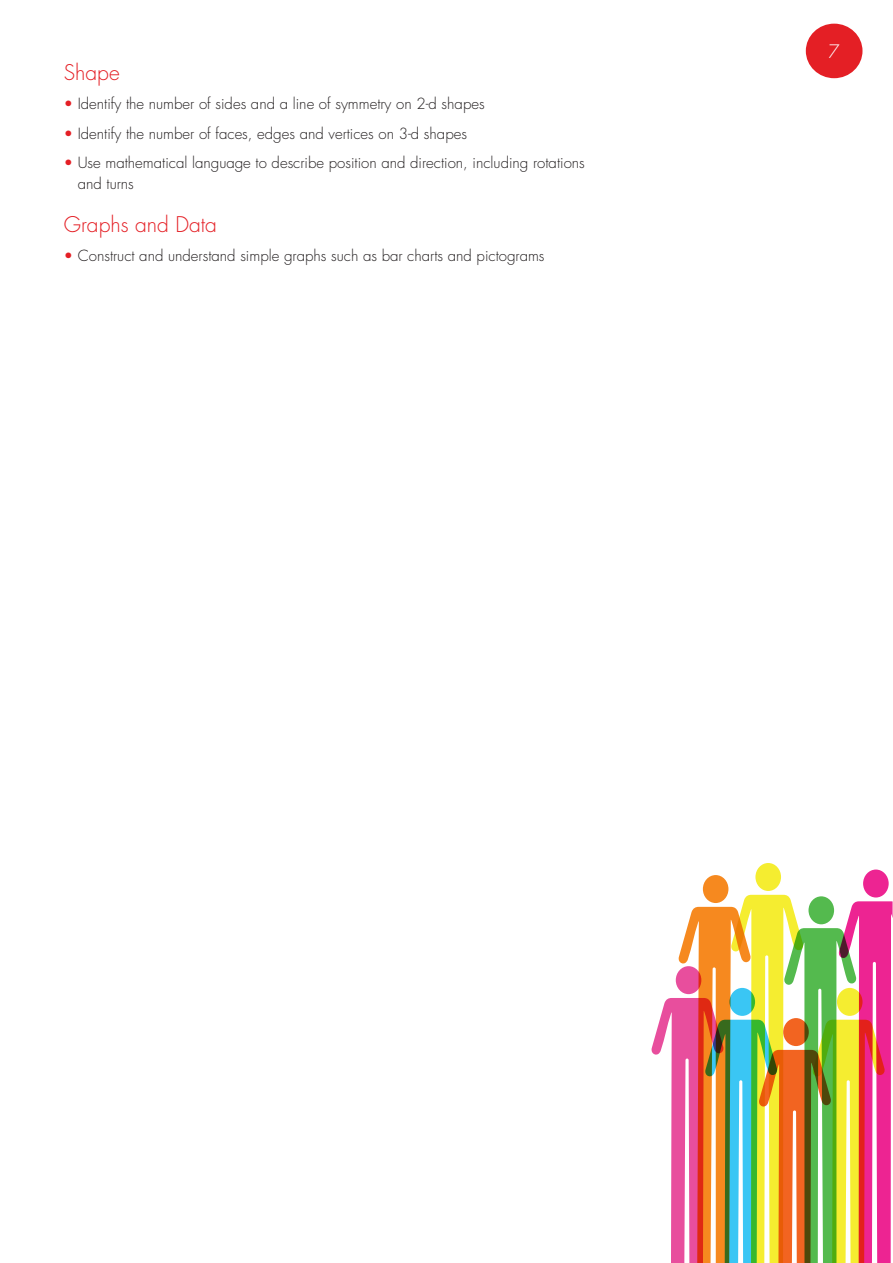
<style>
.page{position:relative;width:893px;height:1263px;background:#fff}
.page>*{position:absolute;margin:0;border:0;box-sizing:border-box;transform-origin:0 0}
.t1{font:300 21px "Futura";color:#e41f25}
.t2{font:300 18px "Futura";color:#fff}
.List_Paragraph{font:300 15px/21px "Futura";color:#231f20}
.s1{color:#e41f25}
</style>
<div class="page">
<div style="left:806px;top:24px;width:56px;height:54px;background:#e41f25;border-radius:50%"></div>
<svg style="left:651px;top:863px;width:242px;height:400px"></svg>
<p class="t1" style="left:64px;top:59px;width:57px">Shape</p>
<p class="List_Paragraph" style="left:64px;top:94px;width:422px"><span class="s1">•</span> Identify the number of sides and a line of symmetry on 2-d shapes</p>
<p class="List_Paragraph" style="left:64px;top:123px;width:405px"><span class="s1">•</span> Identify the number of faces, edges and vertices on 3-d shapes</p>
<p class="List_Paragraph" style="left:78px;top:153px;width:509px;text-indent:-14px"><span class="s1">•</span> Use mathematical language to describe position and direction, including rotations and turns</p>
<p class="t1" style="left:64px;top:211px;width:155px">Graphs and Data</p>
<p class="List_Paragraph" style="left:64px;top:245px;width:482px"><span class="s1">•</span> Construct and understand simple graphs such as bar charts and pictograms</p>
<p class="t2" style="left:829px;top:40px;width:13px">7</p>
</div>
